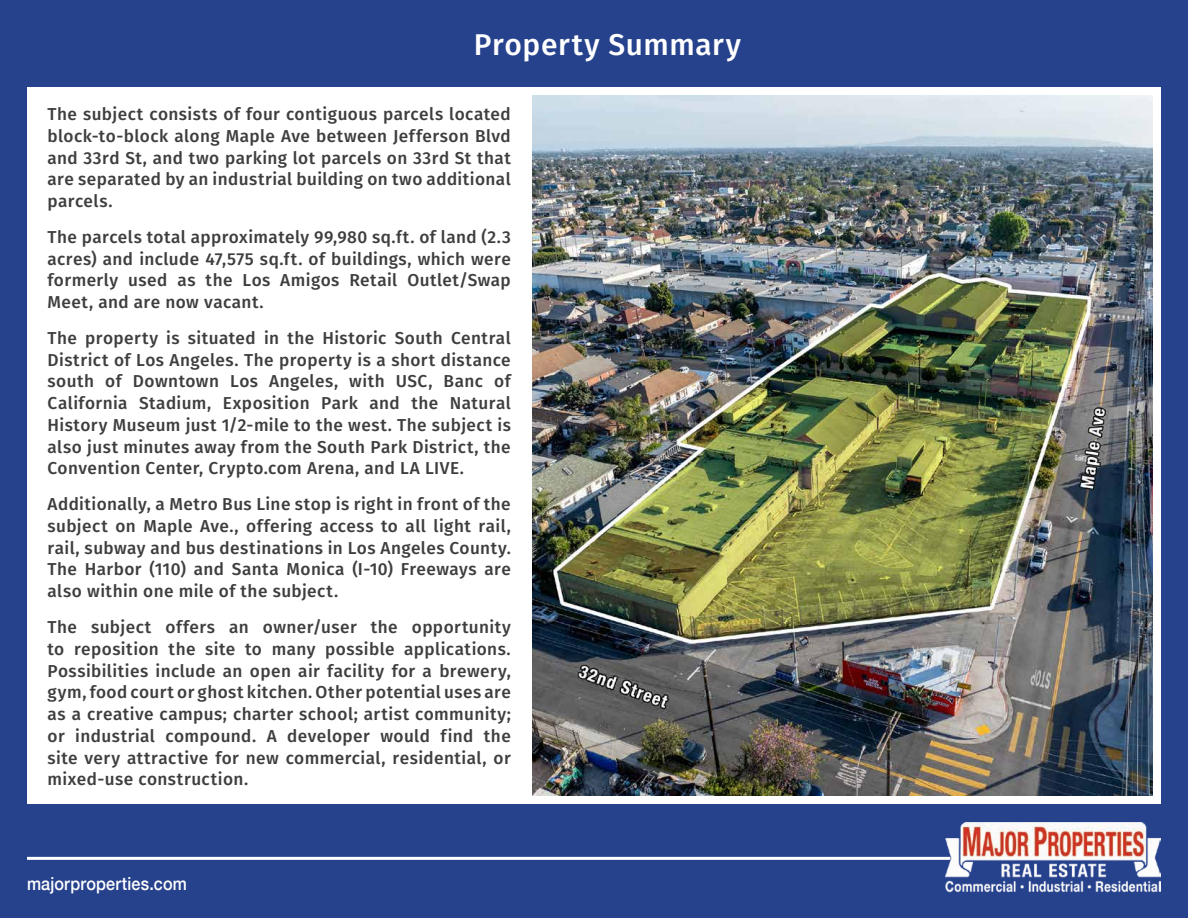
<style>
.page{position:relative;width:1188px;height:918px;background:#27428d}
.page>*{position:absolute;margin:0;border:0;box-sizing:border-box;transform-origin:0 0}
.t1{font:500 30px "Fira Sans";letter-spacing:.02em;color:#fff}
.t2{font:500 18px "Helvetica Neue";letter-spacing:.01em;color:#fff;scale:.9 1}
.t3{font:500 17.25px/21.8px "Fira Sans";letter-spacing:.025em;color:#3e3e3f;text-align:justify}
</style>
<div class="page">
<hr style="left:27px;top:857px;width:923px;height:3px;background:#fff">
<img style="left:945px;top:822px;width:216px;height:70px">
<div style="left:27px;top:87px;width:1134px;height:717px;background:#fff"></div>
<img style="left:533px;top:95px;width:620px;height:701px">
<h1 class="t1" style="left:474px;top:21px;width:269px">Property Summary</h1>
<p class="t3" style="left:48px;top:102px;width:465px">The subject consists of four contiguous parcels located block-to-block along Maple Ave between Jefferson Blvd and 33rd St, and two parking lot parcels on 33rd St that are separated by an industrial building on two additional parcels.</p>
<p class="t3" style="left:48px;top:225px;width:465px">The parcels total approximately 99,980 sq.ft. of land (2.3 acres) and include 47,575 sq.ft. of buildings, which were formerly used as the Los Amigos Retail Outlet/Swap Meet, and are now vacant.</p>
<p class="t3" style="left:48px;top:326px;width:465px">The property is situated in the Historic South Central District of Los Angeles. The property is a short distance south of Downtown Los Angeles, with USC, Banc of California Stadium, Exposition Park and the Natural History Museum just 1/2-mile to the west. The subject is also just minutes away from the South Park District, the Convention Center, Crypto.com Arena, and LA LIVE.</p>
<p class="t3" style="left:48px;top:492px;width:465px">Additionally, a Metro Bus Line stop is right in front of the subject on Maple Ave., offering access to all light rail, rail, subway and bus destinations in Los Angeles County.<br>The Harbor (110) and Santa Monica (I-10) Freeways are also within one mile of the subject.</p>
<p class="t3" style="left:48px;top:615px;width:465px">The subject offers an owner/user the opportunity to reposition the site to many possible applications.<br>Possibilities include an open air facility for a brewery, gym, food court or ghost kitchen. Other potential uses are as a creative campus; charter school; artist community; or industrial compound. A developer would find the site very attractive for new commercial, residential, or mixed-use construction.</p>
<p class="t2" style="left:27px;top:869px;width:179px">majorproperties.com</p>
</div>
